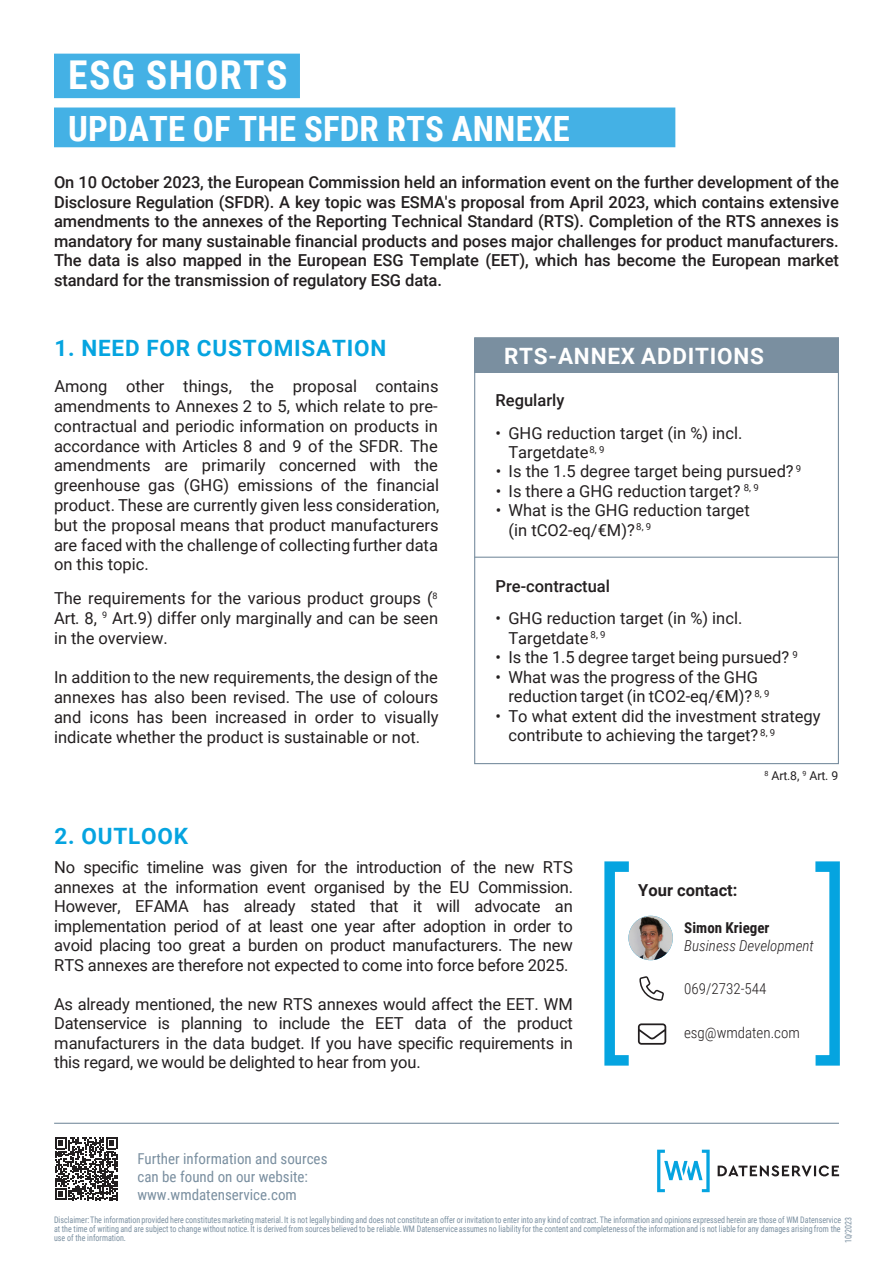
<style>
.page{position:relative;width:893px;height:1263px;background:#fff}
.page>*{position:absolute;margin:0;border:0;box-sizing:border-box;transform-origin:0 0}
.t1{font:700 39.75px "Roboto Condensed";letter-spacing:.035em;color:#fff}
.t2{font:700 34.8px "Roboto Condensed";letter-spacing:.005em;color:#fff}
.t3{font:700 22.5px "Roboto";letter-spacing:.035em;color:#05a4e0}
.t4{font:700 22.5px "Roboto";letter-spacing:.035em;color:#fff}
.t5{font:16.5px/19.8px "Roboto";color:#231f20;text-align:justify}
.t6{font:500 16.5px/19.5px "Roboto";letter-spacing:-.005em;color:#231f20;text-align:justify}
.t7{font:700 16.5px "Roboto";color:#231f20}
.t8{font:15px/18px "Roboto Condensed";color:#7a8fa0}
.t9{font:300 15px "Roboto Condensed";color:#231f20}
.t10{font:italic 300 15px "Roboto Condensed";color:#231f20}
.t11{font:700 15px "Roboto Condensed";color:#231f20}
.t12{font:12.15px "Roboto";color:#231f20}
.t13{font:9px/9px "Roboto Condensed";color:#7a8fa0;text-align:justify;scale:.89 1}
.t14{font:9px "Roboto Condensed";color:#7a8fa0;scale:.89 1}
.s1{font-style:inherit}
</style>
<div class="page">
<div style="left:474px;top:338px;width:365px;height:34px;background:#7a8fa0"></div>
<hr style="left:474px;top:557px;width:364px;height:1px;background:#7a8fa0">
<div style="left:474px;top:337px;width:365px;height:427px;border:1px solid #7a8fa0"></div>
<svg style="left:639px;top:976px;width:25px;height:25px"></svg>
<svg style="left:638px;top:1023px;width:28px;height:22px"></svg>
<div style="left:604px;top:861px;width:30px;height:204px;border:10px solid #05a4e0"></div>
<div style="left:810px;top:861px;width:30px;height:204px;border:10px solid #05a4e0"></div>
<img style="left:628px;top:916px;width:45px;height:44px;border-radius:22px">
<div style="left:54px;top:54px;width:246px;height:44px;background:#44b1e5"></div>
<div style="left:54px;top:108px;width:621px;height:39px;background:#44b1e5"></div>
<svg style="left:718px;top:1165px;width:121px;height:11px"></svg>
<svg style="left:657px;top:1150px;width:53px;height:42px"></svg>
<hr style="left:54px;top:1123px;width:785px;height:1px;background:#7a8fa0">
<svg style="left:55px;top:1137px;width:63px;height:63px"></svg>
<h1 class="t1" style="left:68px;top:47px;width:221px">ESG SHORTS</h1>
<h2 class="t2" style="left:68px;top:104px;width:503px">UPDATE OF THE SFDR RTS ANNEXE</h2>
<p class="t6" style="left:54px;top:172px;width:786px">On 10 October 2023, the European Commission held an information event on the further development of the Disclosure Regulation (SFDR). A key topic was ESMA's proposal from April 2023, which contains extensive amendments to the annexes of the Reporting Technical Standard (RTS). Completion of the RTS annexes is mandatory for many sustainable financial products and poses major challenges for product manufacturers.<br>The data is also mapped in the European ESG Template (EET), which has become the European market standard for the transmission of regulatory ESG data.</p>
<h3 class="t3" style="left:54px;top:332px;width:333px"><span class="s1">1.</span> NEED FOR CUSTOMISATION</h3>
<p class="t5" style="left:54px;top:376px;width:387px">Among other things, the proposal contains amendments to Annexes 2 to 5, which relate to pre&shy;contractual and periodic information on products in accordance with Articles 8 and 9 of the SFDR. The amendments are primarily concerned with the greenhouse gas (GHG) emissions of the financial product. These are currently given less consideration, but the proposal means that product manufacturers are faced with the challenge of collecting further data on this topic.</p>
<p class="t5" style="left:54px;top:588px;width:386px">The requirements for the various product groups (<sup>8<br></sup>Art<span class="s1">.</span> 8<span class="s1">,</span> <sup>9</sup> Art<span class="s1">.</span>9) differ only marginally and can be seen in the overview.</p>
<p class="t5" style="left:54px;top:667px;width:386px">In addition to the new requirements, the design of the annexes has also been revised. The use of colours and icons has been increased in order to visually indicate whether the product is sustainable or not.</p>
<h3 class="t4" style="left:504px;top:340px;width:262px">RTS-ANNEX <span class="s1">ADDITIONS</span></h3>
<p class="t6" style="left:496px;top:390px;width:70px">Regularly</p>
<p class="t5" style="left:508px;top:422px;width:235px;text-indent:-13px"><span class="s1">•</span> GHG reduction target (in %) incl.<br>Targetdate<sup>8,</sup> <sup>9</sup></p>
<p class="t5" style="left:496px;top:461px;width:307px"><span class="s1">•</span> Is the 1.5 degree target being pursued? <sup>9</sup></p>
<p class="t5" style="left:496px;top:480px;width:265px"><span class="s1">•</span> Is there a GHG reduction target? <sup>8,</sup> <sup>9</sup></p>
<p class="t5" style="left:509px;top:500px;width:243px;text-indent:-13px"><span class="s1">•</span> What is the GHG reduction target (in tCO2-eq/€M)? <sup>8,</sup> <sup>9</sup></p>
<p class="t6" style="left:496px;top:576px;width:116px">Pre-contractual</p>
<p class="t5" style="left:508px;top:608px;width:235px;text-indent:-13px"><span class="s1">•</span> GHG reduction target (in %) incl.<br>Targetdate <sup>8,</sup> <sup>9</sup></p>
<p class="t5" style="left:496px;top:647px;width:304px"><span class="s1">•</span> Is the 1.5 degree target being pursued? <sup>9</sup></p>
<p class="t5" style="left:508px;top:666px;width:263px;text-indent:-13px"><span class="s1">•</span> What was the progress of the GHG reduction target (in tCO2-eq/€M)? <sup>8,</sup> <sup>9</sup></p>
<p class="t5" style="left:508px;top:706px;width:314px;text-indent:-13px"><span class="s1">•</span> To what extent did the investment strategy contribute to achieving the target? <sup>8,</sup> <sup>9</sup></p>
<p class="t12" style="left:764px;top:767px;width:75px"><sup>8</sup> Art<span class="s1">.</span>8<span class="s1">,</span> <sup>9</sup> Art<span class="s1">.</span> 9</p>
<h3 class="t3" style="left:55px;top:820px;width:135px"><span class="s1">2.</span> OUTLOOK</h3>
<p class="t5" style="left:54px;top:857px;width:521px">No specific timeline was given for the introduction of the new RTS annexes at the information event organised by the EU Commission.<br>However, EFAMA has already stated that it will advocate an implementation period of at least one year after adoption in order to avoid placing too great a burden on product manufacturers. The new RTS annexes are therefore not expected to come into force before 2025.</p>
<p class="t5" style="left:54px;top:994px;width:520px">As already mentioned, the new RTS annexes would affect the EET. WM Datenservice is planning to include the EET data of the product manufacturers in the data budget. If you have specific requirements in this regard, we would be delighted to hear from you.</p>
<p class="t8" style="left:137px;top:1149px;width:192px">Further information and sources can be found on our website: www.wmdatenservice.com</p>
<p class="t7" style="left:638px;top:879px;width:101px">Your contact<span class="s1">:</span></p>
<p class="t11" style="left:684px;top:917px;width:87px">Simon Krieger</p>
<p class="t10" style="left:684px;top:935px;width:131px">Business Development</p>
<p class="t9" style="left:684px;top:978px;width:84px">069/2732-544</p>
<p class="t9" style="left:684px;top:1022px;width:117px">esg@wmdaten.com</p>
<p class="t13" style="left:54px;top:1215px;width:886px">Disclaimer: The information provided here constitutes marketing material. It is not legally binding and does not constitute an offer or invitation to enter into any kind of contract. The information and opinions expressed herein are those of WM Datenservice at the time of writing and are subject to change without notice. It is derived from sources believed to be reliable. WM Datenservice assumes no liability for the content and completeness of the information and is not liable for any damages arising from the use of the information.</p>
<p class="t14" style="left:842px;top:1243px;width:32px;rotate:-90deg">10/2023</p>
</div>
